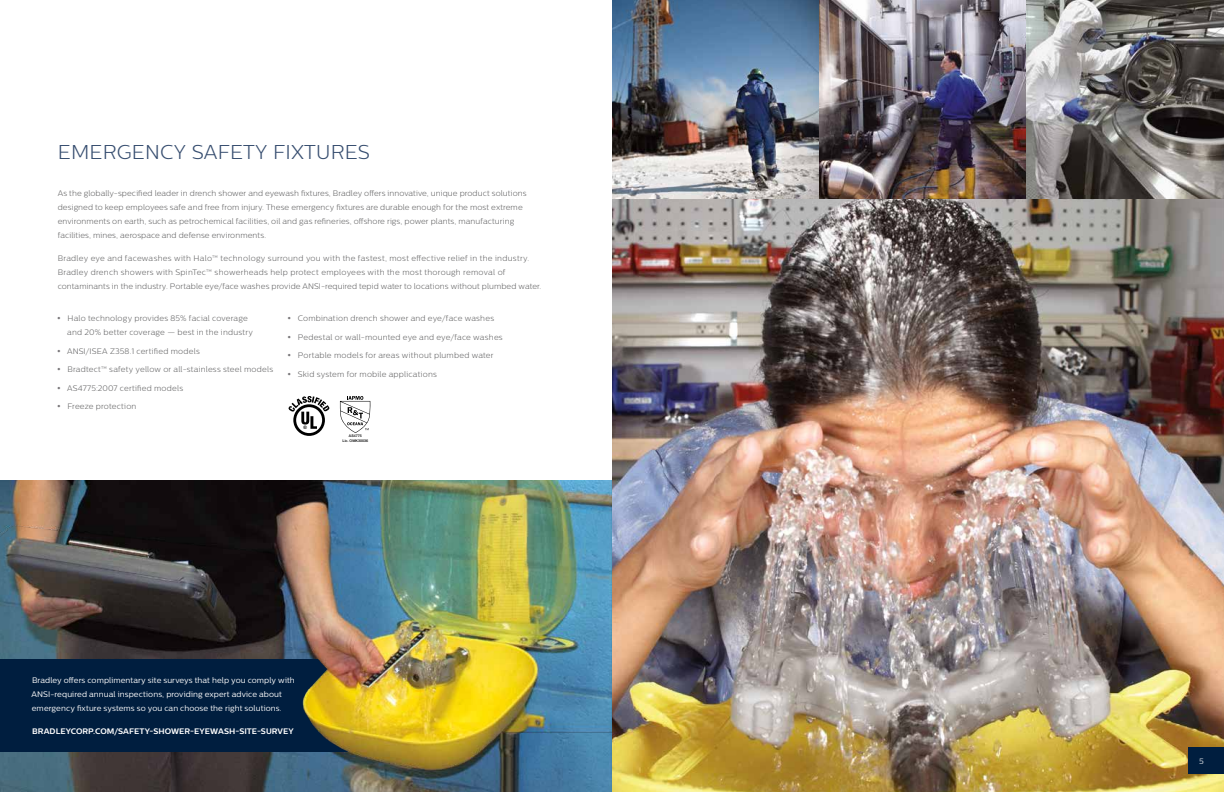
<style>
.page{position:relative;width:1224px;height:792px;background:#fff}
.page>*{position:absolute;margin:0;border:0;box-sizing:border-box;transform-origin:0 0}
.t1{font:300 20px "Centrale Sans";letter-spacing:.01em;color:#364d6f}
.t2{font:300 8px/14px "Centrale Sans";letter-spacing:.015em;color:#5e5e5f}
.t3{font:8px/14px "Centrale Sans";letter-spacing:.01em;color:#fff}
.t4{font:700 8px "Centrale Sans";letter-spacing:.005em;color:#fff}
.t5{font:500 8px "Centrale Sans";color:#fff}
.t6{font:700 4.7px "Arial";color:#000}
.t7{font:500 3.6px/4.4px "Helvetica Neue";color:#000;text-align:center}
</style>
<div class="page">
<img style="left:612px;top:198px;width:612px;height:594px">
<div style="left:1188px;top:747px;width:36px;height:27px;background:#001e3f"></div>
<img style="left:612px;top:0;width:207px;height:198px">
<svg style="left:1026px;top:0;width:198px;height:198px;background:#797775"></svg>
<img style="left:819px;top:0;width:207px;height:198px">
<svg style="left:340px;top:396px;width:30px;height:37px"></svg>
<svg style="left:289px;top:396px;width:40px;height:40px"></svg>
<img style="left:0;top:481px;width:612px;height:311px">
<svg style="left:0;top:660px;width:464px;height:92px;background:#414b39"></svg>
<h1 class="t1" style="left:58px;top:141px;width:314px">EMERGENCY SAFETY FIXTURES</h1>
<p class="t2" style="left:58px;top:186px;width:470px">As the globally-specified leader in drench shower and eyewash fixtures, Bradley offers innovative, unique product solutions designed to keep employees safe and free from injury. These emergency fixtures are durable enough for the most extreme environments on earth, such as petrochemical facilities, oil and gas refineries, offshore rigs, power plants, manufacturing facilities, mines, aerospace and defense environments.</p>
<p class="t2" style="left:58px;top:251px;width:485px">Bradley eye and facewashes with Halo™ technology surround you with the fastest, most effective relief in the industry.<br>Bradley drench showers with SpinTec™ showerheads help protect employees with the most thorough removal of contaminants in the industry. Portable eye/face washes provide ANSI-required tepid water to locations without plumbed water.</p>
<p class="t2" style="left:67px;top:312px;width:187px">Halo technology provides 85% facial coverage and 20% better coverage — best in the industry</p>
<p class="t2" style="left:67px;top:344px;width:134px">ANSI/ISEA Z358.1 certified models</p>
<p class="t2" style="left:67px;top:363px;width:207px">Bradtect™ safety yellow or all-stainless steel models</p>
<p class="t2" style="left:67px;top:381px;width:118px">AS4775:2007 certified models</p>
<p class="t2" style="left:67px;top:400px;width:71px">Freeze protection</p>
<p class="t2" style="left:298px;top:312px;width:198px">Combination drench shower and eye/face washes</p>
<p class="t2" style="left:298px;top:330px;width:206px">Pedestal or wall-mounted eye and eye/face washes</p>
<p class="t2" style="left:298px;top:349px;width:197px">Portable models for areas without plumbed water</p>
<p class="t2" style="left:298px;top:367px;width:141px">Skid system for mobile applications</p>
<p class="t6" style="left:304px;top:424px;width:5px">®</p>
<p class="t7" style="left:343px;top:434px;width:27px">AS4775<br>Lic. OMK30036</p>
<p class="t3" style="left:32px;top:673px;width:265px">Bradley offers complimentary site surveys that help you comply with<br>ANSI-required annual inspections, providing expert advice about emergency fixture systems so you can choose the right solutions.</p>
<p class="t4" style="left:32px;top:726px;width:263px">BRADLEYCORP.COM/SAFETY-SHOWER-EYEWASH-SITE-SURVEY</p>
<p class="t5" style="left:1199px;top:756px;width:6px">5</p>
</div>
